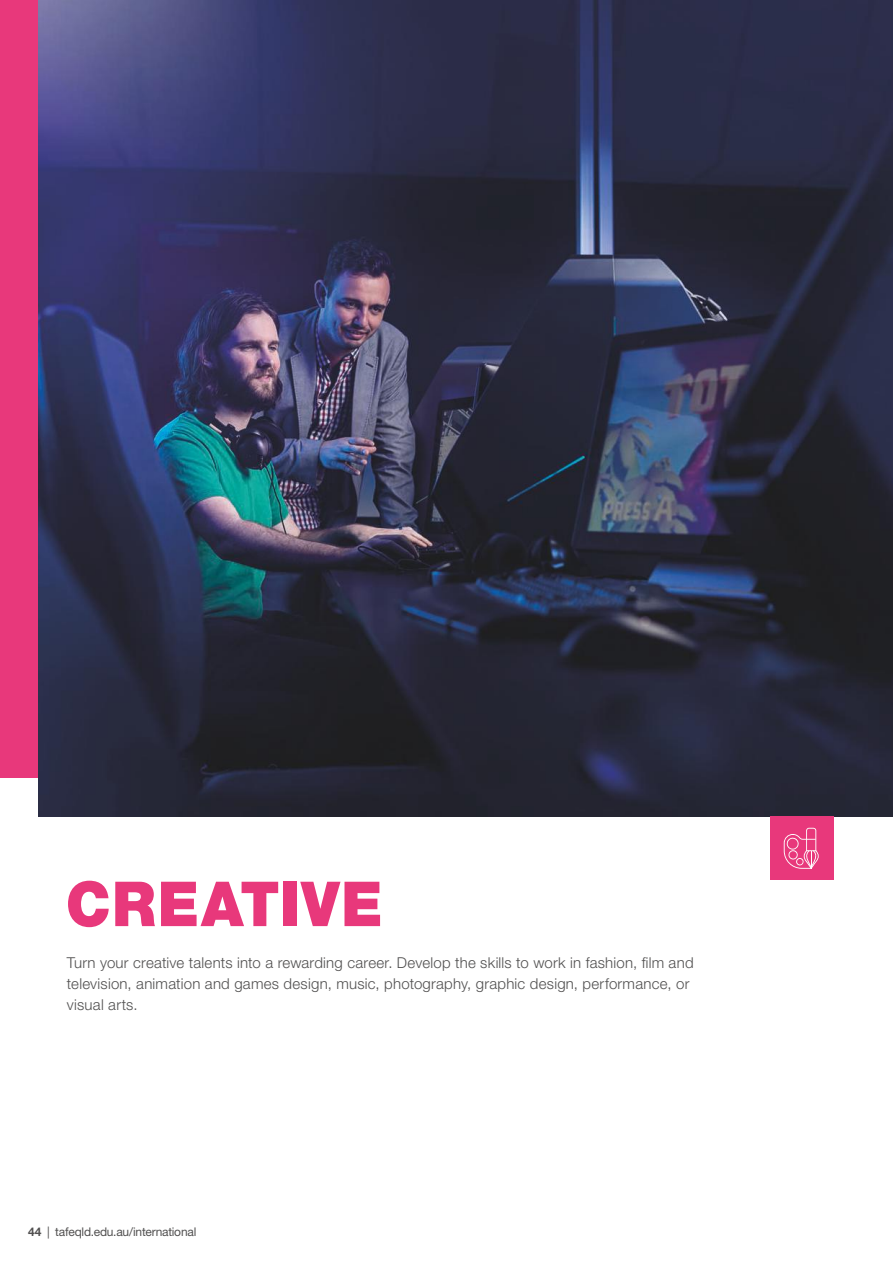
<style>
.page{position:relative;width:893px;height:1263px;background:#fff}
.page>*{position:absolute;margin:0;border:0;box-sizing:border-box;transform-origin:0 0}
.t1{font:900 62.1px "Helvetica Neue LT Pro";letter-spacing:.025em;color:#e8387b;scale:.95 1}
.t2{font:300 15px/21px "Helvetica Neue LT Std";letter-spacing:.015em;color:#515050}
.t3{font:12px "Helvetica Neue LT Pro";letter-spacing:-.02em;color:#515050}
.s1{font-weight:700}
</style>
<div class="page">
<div style="left:0;top:0;width:833px;height:778px;background:#e8387b"></div>
<img style="left:38px;top:0;width:855px;height:816px">
<div style="left:770px;top:816px;width:63px;height:64px;background:#e8387b"></div>
<svg style="left:784px;top:828px;width:35px;height:41px"></svg>
<h1 class="t1" style="left:66px;top:867px;width:335px">CREATIVE</h1>
<p class="t2" style="left:67px;top:952px;width:628px">Turn your creative talents into a rewarding career. Develop the skills to work in fashion, film and television, animation and games design, music, photography, graphic design, performance, or visual arts.</p>
<p class="t3" style="left:28px;top:1224px;width:170px"><span class="s1">44</span> | tafeqld.edu.au/international</p>
</div>
